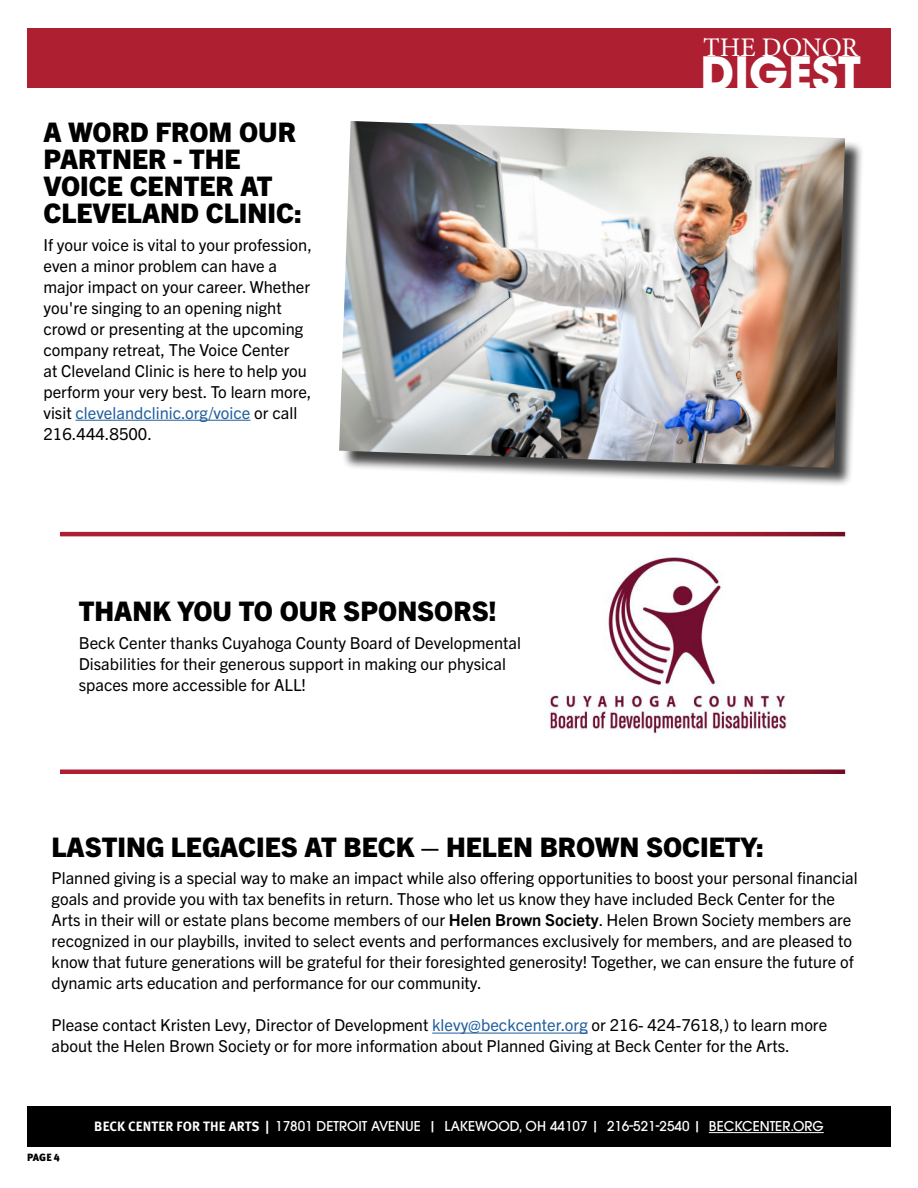
<style>
.page{position:relative;width:918px;height:1188px;background:#fff}
.page>*{position:absolute;margin:0;border:0;box-sizing:border-box;transform-origin:0 0}
.t1{font:700 45.6px "ITC Avant Garde Pro";color:#fff}
.t2{font:800 27px/27px "Trade Gothic Next LT Pro";color:#000}
.t3{font:26.85px "Minion Pro";letter-spacing:-.005em;color:#fff}
.t4{font:16.5px/21px "Trade Gothic Next LT Pro";color:#000}
.t5{font:500 13.5px "ITC Avant Garde Pro";color:#fff}
.t6{font:900 10.5px "Meta Pro";color:#000}
.s1{color:#215e9e}
.s2{font-weight:700}
.s3{font-family:"Meta Pro";font-weight:700}
</style>
<div class="page">
<div style="left:27px;top:28px;width:864px;height:60px;background:#ad1f31"></div>
<div style="left:27px;top:1106px;width:864px;height:40px;background:#000"></div>
<hr style="left:709px;top:1132px;width:115px;height:1px;background:#fff">
<div style="left:342px;top:123px;width:523px;height:364px;background:#000;opacity:.75"></div>
<img style="left:339px;top:121px;width:506px;height:347px">
<img style="left:544px;top:531px;width:248px;height:239px">
<hr style="left:432px;top:1033px;width:156px;height:1px;background:#215e9e">
<hr style="left:76px;top:420px;width:175px;height:1px;background:#215e9e">
<svg style="left:60px;top:532px;width:785px;height:4px;background:#a71d2f"></svg>
<svg style="left:60px;top:770px;width:785px;height:4px;background:#a71d2f"></svg>
<h2 class="t2" style="left:43px;top:117px;width:260px">A WORD FROM OUR<br>PARTNER - THE<br>VOICE CENTER AT<br>CLEVELAND CLINIC:</h2>
<p class="t4" style="left:43px;top:233px;width:270px">If your voice is vital to your profession, even a minor problem can have a major impact on your career. Whether you're singing to an opening night crowd or presenting at the upcoming company retreat, The Voice Center<br>at Cleveland Clinic is here to help you perform your very best. To learn more, visit <span class="s1">clevelandclinic.org/voice</span> or call 216.444.8500.</p>
<h2 class="t2" style="left:79px;top:596px;width:419px">THANK YOU TO OUR SPONSORS!</h2>
<p class="t4" style="left:79px;top:631px;width:444px">Beck Center thanks Cuyahoga County Board of Developmental<br>Disabilities for their generous support in making our physical spaces more accessible for ALL!</p>
<h3 class="t3" style="left:703px;top:29px;width:157px">THE DONOR</h3>
<h1 class="t1" style="left:701px;top:43px;width:162px">DIGEST</h1>
<h2 class="t2" style="left:52px;top:832px;width:714px">LASTING LEGACIES AT BECK – HELEN BROWN SOCIETY:</h2>
<p class="t4" style="left:52px;top:867px;width:808px">Planned giving is a special way to make an impact while also offering opportunities to boost your personal financial goals and provide you with tax benefits in return. Those who let us know they have included Beck Center for the Arts in their will or estate plans become members of our <span class="s2">Helen Brown Society</span>. Helen Brown Society members are recognized in our playbills, invited to select events and performances exclusively for members, and are pleased to know that future generations will be grateful for their foresighted generosity! Together, we can ensure the future of dynamic arts education and performance for our community.</p>
<p class="t4" style="left:52px;top:1014px;width:777px">Please contact Kristen Levy, Director of Development <span class="s1">klevy@beckcenter.org</span> or 216- 424-7618,) to learn more about the Helen Brown Society or for more information about Planned Giving at Beck Center for the Arts.</p>
<p class="t6" style="left:27px;top:1149px;width:34px">PAGE 4</p>
<p class="t5" style="left:94px;top:1118px;width:731px"><span class="s3">BECK CENTER FOR THE ARTS |</span> 17801 DETROIT AVENUE | LAKEWOOD, OH 44107 | 216-521-2540 | BECKCENTER.ORG</p>
</div>
